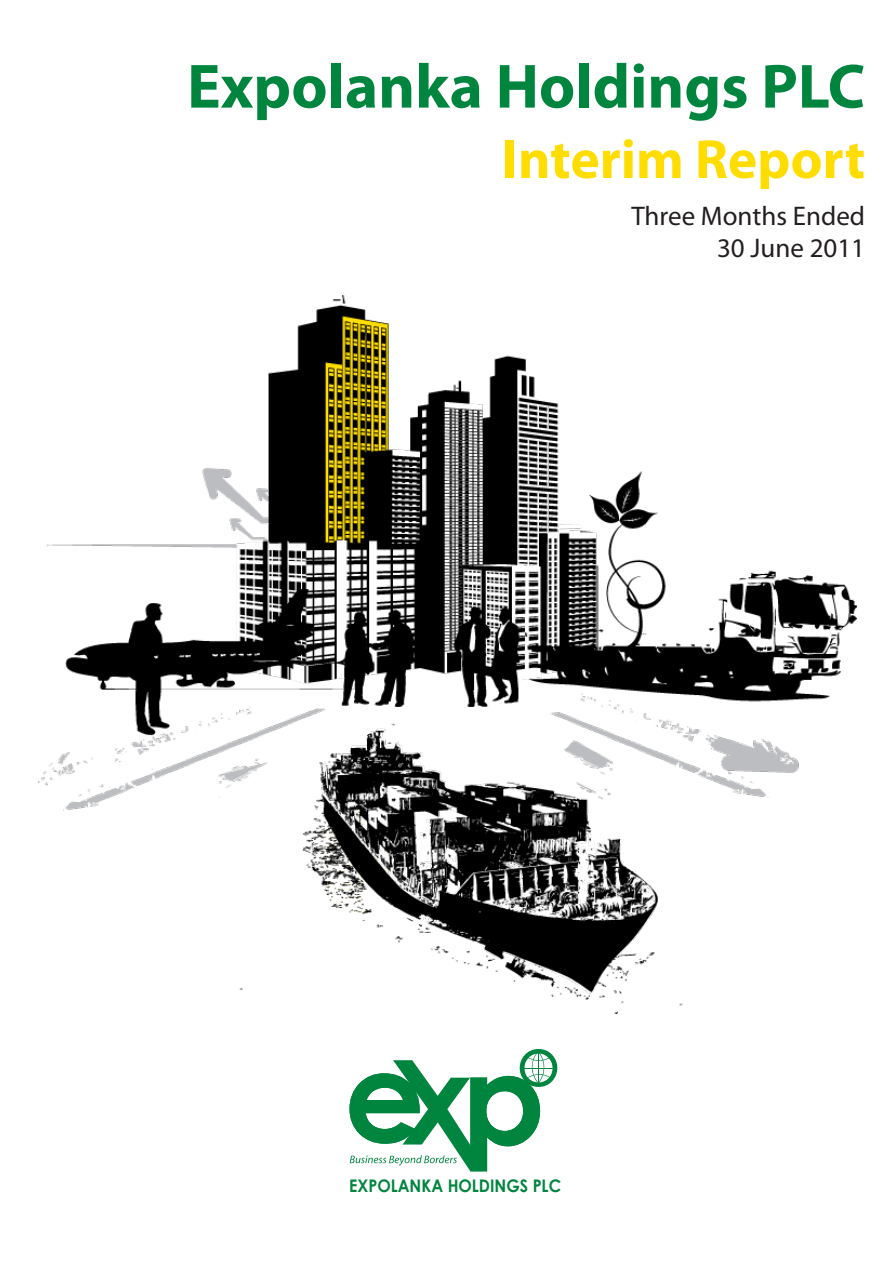
<style>
.page{position:relative;width:893px;height:1263px;background:#fff}
.page>*{position:absolute;margin:0;border:0;box-sizing:border-box;transform-origin:0 0}
.t1{font:700 63px "Myriad Pro";color:#00853f}
.t2{font:700 55.5px "Myriad Pro";color:#fd0}
.t3{font:27px/32.4px "Myriad Pro";color:#231f20;text-align:right}
.t4{font:700 17.4px "Century Gothic";color:#00853f;scale:.92 1}
</style>
<div class="page">
<svg style="left:349px;top:1049px;width:208px;height:122px"></svg>
<img style="left:38px;top:295px;width:818px;height:719px">
<p class="t1" style="left:187px;top:45px;width:680px">Expolanka Holdings PLC</p>
<p class="t2" style="left:502px;top:123px;width:365px">Interim Report</p>
<p class="t3" style="left:631px;top:199px;width:235px">Three Months Ended<br>30 June 2011</p>
<p class="t4" style="left:349px;top:1173px;width:232px">EXPOLANKA HOLDINGS PLC</p>
</div>
